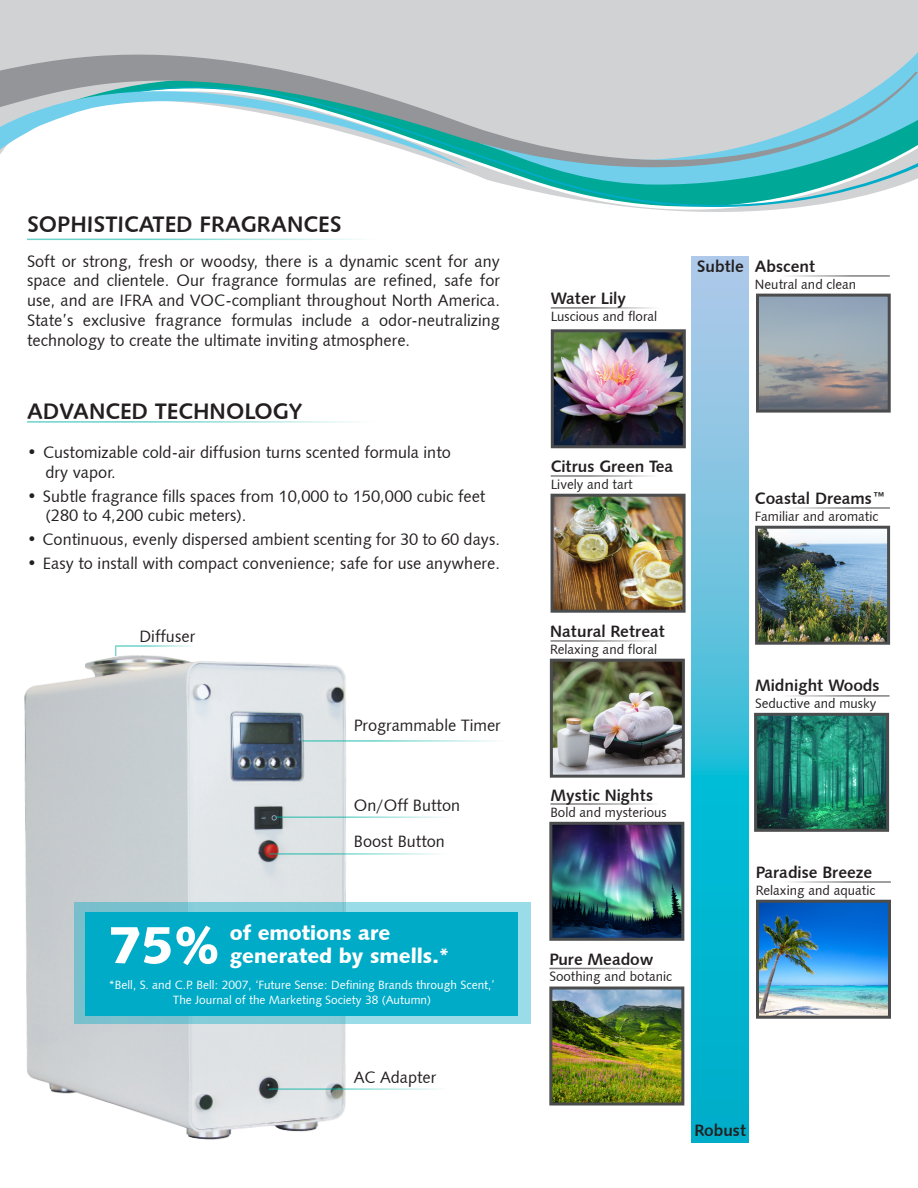
<style>
.page{position:relative;width:918px;height:1188px;background:#fff}
.page>*{position:absolute;margin:0;border:0;box-sizing:border-box;transform-origin:0 0}
.t1{font:52.5px "Humanist 531 BT Black A";color:#fff}
.t2{font:22.5px "Humanist 531 BT Bold A";color:#231f20}
.t3{font:21px "Humanist 531 BT Black A";color:#fff}
.t4{font:16.5px/19.8px "Humanist 531 BT Roman A";color:#231f20;text-align:justify}
.t5{font:16.5px "Humanist 531 BT Bold A";color:#231f20}
.t6{font:13.5px "Humanist 531 BT Roman A";color:#231f20}
.t7{font:12px "Humanist 531 BT Roman A";color:#fff}
</style>
<div class="page">
<svg style="left:469px;top:0;width:449px;height:212px;background:#d4d5d7"></svg>
<hr style="left:479px;top:50px;width:439px;height:4px;background:#d1d2d4">
<div style="left:469px;top:54px;width:449px;height:33px;background:#d1d2d4"></div>
<svg style="left:469px;top:87px;width:449px;height:120px;background:#95c9cd"></svg>
<svg style="left:0;top:0;width:469px;height:173px"></svg>
<hr style="left:27px;top:239px;width:432px;height:1px;background:#00b2a3">
<hr style="left:27px;top:421px;width:432px;height:2px;background:#00b2a3">
<img style="left:24px;top:647px;width:340px;height:493px">
<hr style="left:116px;top:645px;width:98px;height:2px;background:#00b2a3">
<div style="left:74px;top:903px;width:456px;height:121px;background:linear-gradient(to right,#75bdcb,#a0e3ee)"></div>
<div style="left:86px;top:912px;width:432px;height:104px;background:#00abc8"></div>
<hr style="left:302px;top:740px;width:255px;height:2px;background:#00b2a3">
<hr style="left:275px;top:816px;width:224px;height:2px;background:#00b2a3">
<hr style="left:269px;top:853px;width:223px;height:2px;background:#00b2a3">
<hr style="left:269px;top:1088px;width:223px;height:2px;background:#00b2a3">
<img style="left:555px;top:333px;width:127px;height:111px">
<div style="left:551px;top:329px;width:135px;height:119px;border:3px solid #4b4c4d"></div>
<img style="left:760px;top:298px;width:127px;height:111px">
<div style="left:756px;top:294px;width:135px;height:119px;border:3px solid #4b4c4d"></div>
<svg style="left:692px;top:256px;width:57px;height:887px;background:#45bdd9"></svg>
<img style="left:760px;top:904px;width:127px;height:111px">
<div style="left:756px;top:900px;width:135px;height:119px;border:3px solid #4b4c4d"></div>
<img style="left:553px;top:991px;width:127px;height:111px">
<div style="left:549px;top:987px;width:135px;height:119px;border:3px solid #4b4c4d"></div>
<img style="left:758px;top:717px;width:127px;height:111px">
<div style="left:754px;top:713px;width:135px;height:119px;border:3px solid #4b4c4d"></div>
<img style="left:555px;top:498px;width:127px;height:111px">
<div style="left:551px;top:494px;width:135px;height:119px;border:3px solid #4b4c4d"></div>
<img style="left:759px;top:530px;width:127px;height:111px">
<div style="left:755px;top:526px;width:135px;height:119px;border:3px solid #4b4c4d"></div>
<img style="left:554px;top:663px;width:127px;height:111px">
<div style="left:550px;top:659px;width:135px;height:119px;border:3px solid #4b4c4d"></div>
<hr style="left:755px;top:275px;width:135px;height:2px;background:#231f20">
<hr style="left:551px;top:475px;width:135px;height:2px;background:#231f20">
<hr style="left:551px;top:307px;width:135px;height:2px;background:#231f20">
<hr style="left:755px;top:507px;width:135px;height:2px;background:#231f20">
<hr style="left:551px;top:640px;width:134px;height:2px;background:#231f20">
<hr style="left:755px;top:695px;width:135px;height:2px;background:#231f20">
<img style="left:553px;top:826px;width:127px;height:111px">
<div style="left:549px;top:822px;width:135px;height:119px;border:3px solid #4b4c4d"></div>
<hr style="left:550px;top:803px;width:135px;height:2px;background:#231f20">
<hr style="left:756px;top:881px;width:135px;height:2px;background:#231f20">
<hr style="left:549px;top:968px;width:135px;height:1px;background:#231f20">
<p class="t2" style="left:27px;top:210px;width:316px">SOPHISTICATED FRAGRANCES</p>
<p class="t4" style="left:27px;top:250px;width:475px">Soft or strong, fresh or woodsy, there is a dynamic scent for any space and clientele. Our fragrance formulas are refined, safe for use, and are IFRA and VOC-compliant throughout North America.<br>State’s exclusive fragrance formulas include a odor-neutralizing technology to create the ultimate inviting atmosphere.</p>
<p class="t2" style="left:27px;top:397px;width:277px">ADVANCED TECHNOLOGY</p>
<p class="t4" style="left:27px;top:442px;width:425px">• Customizable cold-air diffusion turns scented formula into</p>
<p class="t4" style="left:45px;top:462px;width:72px">dry vapor.</p>
<p class="t4" style="left:27px;top:486px;width:460px">• Subtle fragrance fills spaces from 10,000 to 150,000 cubic feet</p>
<p class="t4" style="left:45px;top:505px;width:203px">(280 to 4,200 cubic meters).</p>
<p class="t4" style="left:27px;top:529px;width:474px">• Continuous, evenly dispersed ambient scenting for 30 to 60 days.</p>
<p class="t4" style="left:27px;top:553px;width:474px">• Easy to install with compact convenience; safe for use anywhere.</p>
<p class="t4" style="left:139px;top:626px;width:57px">Diffuser</p>
<p class="t4" style="left:354px;top:715px;width:148px">Programmable Timer</p>
<p class="t4" style="left:354px;top:794px;width:108px">On/Off Button</p>
<p class="t4" style="left:354px;top:831px;width:92px">Boost Button</p>
<p class="t1" style="left:109px;top:912px;width:113px">75%</p>
<p class="t3" style="left:230px;top:919px;width:162px">of emotions are</p>
<p class="t3" style="left:230px;top:943px;width:221px">generated by smells.*</p>
<p class="t7" style="left:109px;top:978px;width:387px">*Bell, S. and C.P. Bell: 2007, ‘Future Sense: Defining Brands through Scent,’</p>
<p class="t7" style="left:173px;top:992px;width:260px">The Journal of the Marketing Society 38 (Autumn)</p>
<p class="t4" style="left:354px;top:1067px;width:84px">AC Adapter</p>
<p class="t5" style="left:551px;top:289px;width:77px">Water Lily</p>
<p class="t6" style="left:551px;top:308px;width:108px">Luscious and floral</p>
<p class="t5" style="left:697px;top:256px;width:49px">Subtle</p>
<p class="t5" style="left:755px;top:256px;width:62px">Abscent</p>
<p class="t6" style="left:755px;top:275px;width:103px">Neutral and clean</p>
<p class="t5" style="left:551px;top:456px;width:124px">Citrus Green Tea</p>
<p class="t6" style="left:551px;top:476px;width:84px">Lively and tart</p>
<p class="t5" style="left:550px;top:621px;width:116px">Natural Retreat</p>
<p class="t6" style="left:550px;top:641px;width:109px">Relaxing and floral</p>
<p class="t5" style="left:550px;top:785px;width:104px">Mystic Nights</p>
<p class="t6" style="left:550px;top:804px;width:118px">Bold and mysterious</p>
<p class="t5" style="left:549px;top:949px;width:106px">Pure Meadow</p>
<p class="t6" style="left:549px;top:968px;width:124px">Soothing and botanic</p>
<p class="t5" style="left:755px;top:488px;width:132px">Coastal Dreams™</p>
<p class="t6" style="left:755px;top:508px;width:125px">Familiar and aromatic</p>
<p class="t5" style="left:755px;top:676px;width:126px">Midnight Woods</p>
<p class="t6" style="left:755px;top:695px;width:123px">Seductive and musky</p>
<p class="t5" style="left:756px;top:862px;width:118px">Paradise Breeze</p>
<p class="t6" style="left:756px;top:882px;width:121px">Relaxing and aquatic</p>
<p class="t5" style="left:694px;top:1120px;width:53px">Robust</p>
</div>
